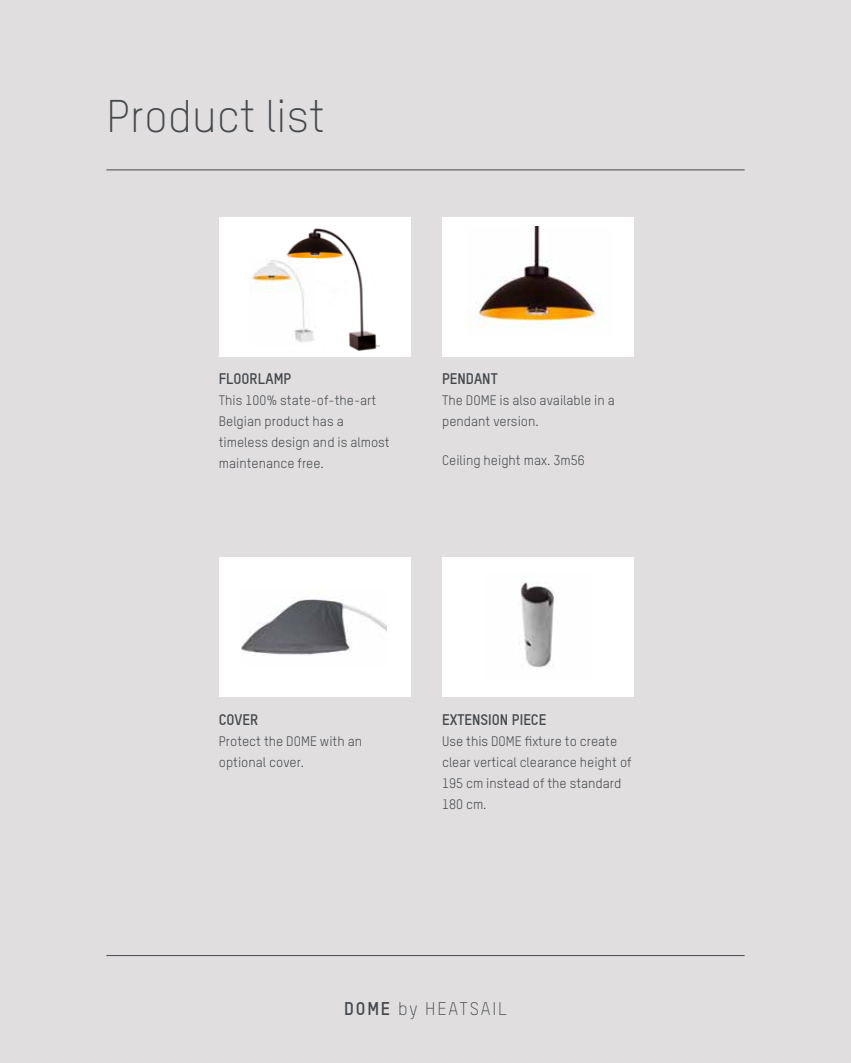
<style>
.page{position:relative;width:851px;height:1063px;background:#fff}
.page>*{position:absolute;margin:0;border:0;box-sizing:border-box;transform-origin:0 0}
.t1{font:300 45px "TSTARPRO";color:#44484c}
.t2{font:300 18px "TSTARPRO";letter-spacing:.1em;color:#44484c}
.t3{font:700 15px "TSTARW00";color:#44484c}
.t4{font:13.5px/21px "TSTARPRO";color:#44484c}
.s1{font-family:"TSTARW00";font-weight:700}
</style>
<div class="page">
<div style="left:0;top:0;width:850px;height:1063px;background:#e0dedf"></div>
<hr style="left:106px;top:955px;width:638px;height:1px;background:#44484c">
<hr style="left:106px;top:170px;width:638px;height:1px;background:#44484c">
<div style="left:219px;top:217px;width:191px;height:139px;background:#fff"></div>
<div style="left:442px;top:217px;width:191px;height:139px;background:#fff"></div>
<div style="left:442px;top:557px;width:191px;height:140px;background:#fff"></div>
<div style="left:219px;top:557px;width:191px;height:140px;background:#fff"></div>
<img style="left:241px;top:598px;width:146px;height:58px">
<img style="left:466px;top:226px;width:131px;height:102px">
<img style="left:286px;top:228px;width:93px;height:123px">
<img style="left:250px;top:258px;width:65px;height:88px">
<img style="left:519px;top:582px;width:35px;height:87px">
<h1 class="t1" style="left:106px;top:89px;width:220px">Product list</h1>
<p class="t3" style="left:219px;top:369px;width:74px">FLOORLAMP</p>
<p class="t4" style="left:219px;top:389px;width:172px">This 100% state-of-the-art<br>Belgian product has a timeless design and is almost maintenance free.</p>
<p class="t3" style="left:442px;top:369px;width:57px">PENDANT</p>
<p class="t4" style="left:442px;top:389px;width:174px">The DOME is also available in a pendant version.</p>
<p class="t4" style="left:442px;top:449px;width:144px">Ceiling height max. 3m56</p>
<p class="t3" style="left:219px;top:710px;width:41px">COVER</p>
<p class="t4" style="left:219px;top:730px;width:145px">Protect the DOME with an optional cover.</p>
<p class="t3" style="left:442px;top:710px;width:106px">EXTENSION PIECE</p>
<p class="t4" style="left:442px;top:730px;width:191px">Use this DOME fixture to create clear vertical clearance height of<br>195 cm instead of the standard<br>180 cm.</p>
<h2 class="t2" style="left:344px;top:998px;width:164px"><span class="s1">DOME</span> by HEATSAIL</h2>
</div>
